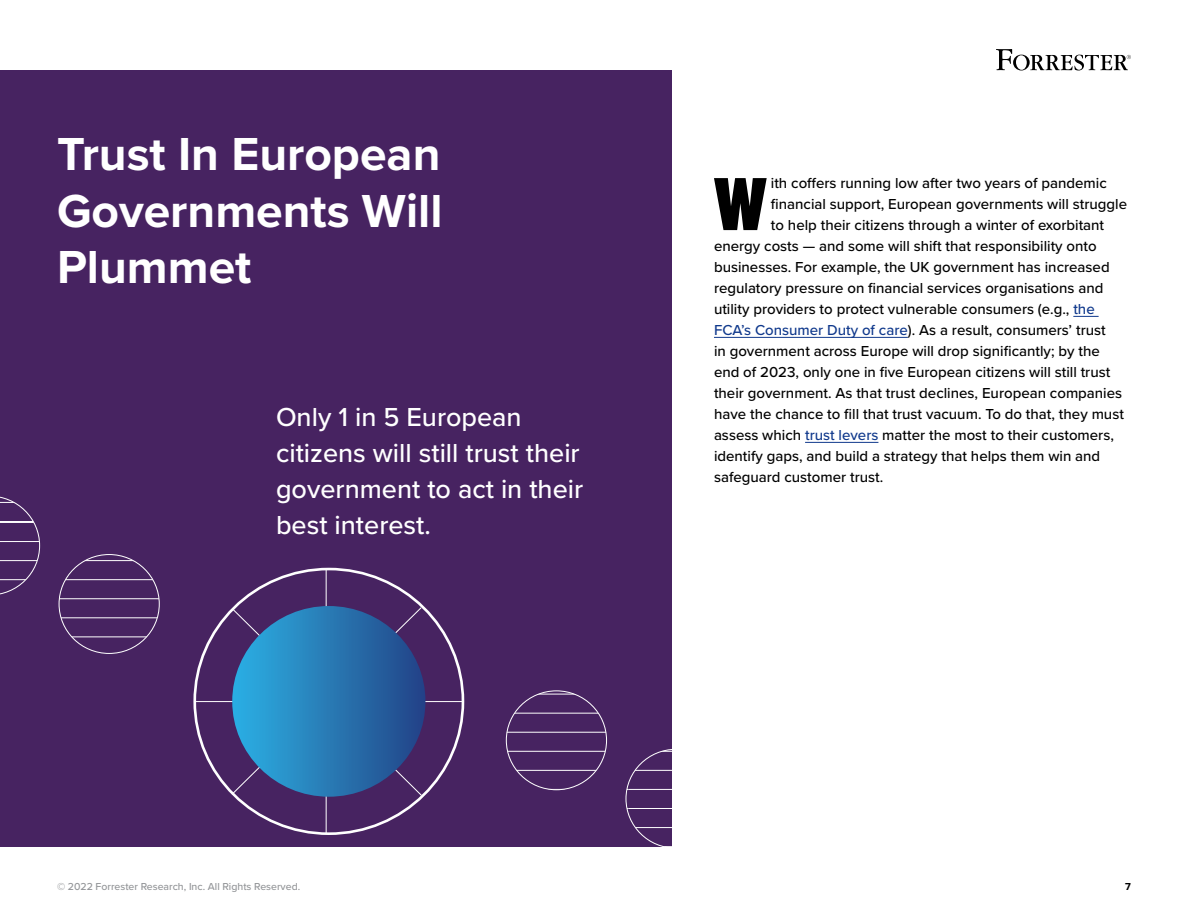
<style>
.page{position:relative;width:1188px;height:918px;background:#fff}
.page>*{position:absolute;margin:0;border:0;box-sizing:border-box;transform-origin:0 0}
.t1{font:900 78px "Proxima Nova Ex Cn";color:#000}
.t2{font:700 48px/57px "Proxima Nova";color:#fff;text-align:justify}
.t3{font:500 27px/36px "Proxima Nova";color:#fff}
.t4{font:500 15px "Proxima Nova";color:#000}
.t5{font:500 10.5px "Proxima Nova";color:#939598}
.t6{font:700 10.5px "Proxima Nova";color:#000}
.s1{color:#10398c}
</style>
<div class="page">
<svg style="left:996px;top:49px;width:135px;height:21px"></svg>
<div style="left:0;top:70px;width:672px;height:778px;background:#472361"></div>
<svg style="left:0;top:496px;width:40px;height:99px"></svg>
<svg style="left:59px;top:555px;width:100px;height:98px"></svg>
<svg style="left:506px;top:691px;width:101px;height:99px"></svg>
<svg style="left:626px;top:749px;width:100px;height:99px"></svg>
<hr style="left:326px;top:570px;width:1px;height:264px;background:#fff">
<hr style="left:196px;top:701px;width:267px;height:1px;background:#fff">
<svg style="left:231px;top:606px;width:194px;height:191px"></svg>
<svg style="left:1073px;top:316px;width:26px;height:1px"></svg>
<hr style="left:714px;top:337px;width:194px;height:1px;background:#10398c">
<hr style="left:805px;top:442px;width:73px;height:1px;background:#10398c">
<h2 class="t2" style="left:57px;top:124px;width:387px">Trust In European Governments Will Plummet</h2>
<h3 class="t3" style="left:276px;top:398px;width:309px">Only 1 in 5 European citizens will still trust their government to act in their best interest.</h3>
<h1 class="t1" style="left:714px;top:147px;width:55px">W</h1>
<p class="t4" style="left:771px;top:172px;width:337px">ith coffers running low after two years of pandemic</p>
<p class="t4" style="left:771px;top:193px;width:358px">financial support, European governments will struggle</p>
<p class="t4" style="left:771px;top:214px;width:335px">to help their citizens through a winter of exorbitant</p>
<p class="t4" style="left:714px;top:235px;width:384px">energy costs — and some will shift that responsibility onto</p>
<p class="t4" style="left:714px;top:256px;width:397px">businesses. For example, the UK government has increased</p>
<p class="t4" style="left:714px;top:277px;width:391px">regulatory pressure on financial services organisations and</p>
<p class="t4" style="left:714px;top:298px;width:382px">utility providers to protect vulnerable consumers (e.g., <span class="s1">the</span></p>
<p class="t4" style="left:714px;top:319px;width:393px"><span class="s1">FCA’s Consumer Duty of care</span>). As a result, consumers’ trust</p>
<p class="t4" style="left:714px;top:340px;width:387px">in government across Europe will drop significantly; by the</p>
<p class="t4" style="left:714px;top:361px;width:398px">end of 2023, only one in five European citizens will still trust</p>
<p class="t4" style="left:714px;top:382px;width:410px">their government. As that trust declines, European companies</p>
<p class="t4" style="left:714px;top:403px;width:411px">have the chance to fill that trust vacuum. To do that, they must</p>
<p class="t4" style="left:714px;top:424px;width:401px">assess which <span class="s1">trust levers</span> matter the most to their customers,</p>
<p class="t4" style="left:714px;top:445px;width:388px">identify gaps, and build a strategy that helps them win and</p>
<p class="t4" style="left:714px;top:466px;width:171px">safeguard customer trust.</p>
<p class="t5" style="left:57px;top:878px;width:245px">© 2022 Forrester Research, Inc. All Rights Reserved.</p>
<p class="t6" style="left:1125px;top:878px;width:7px">7</p>
</div>
